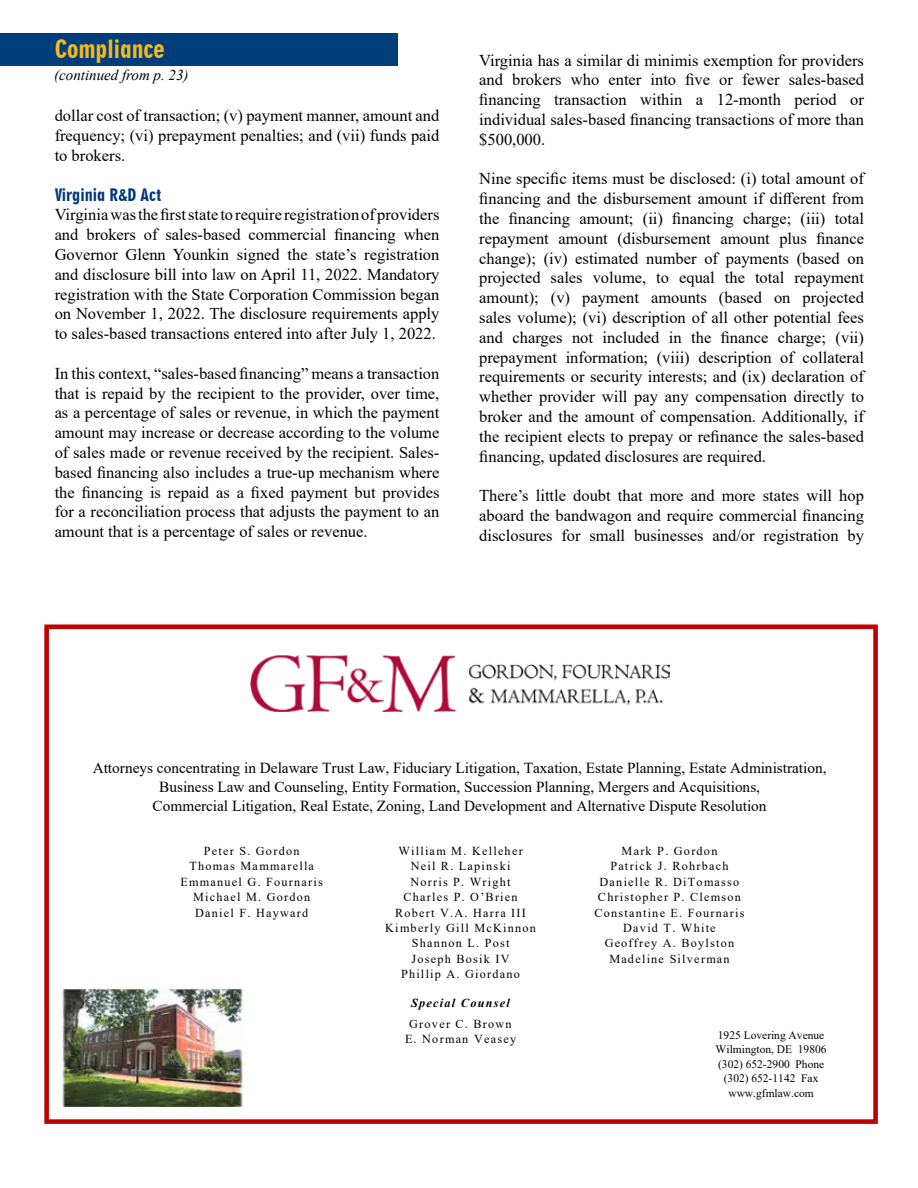
<style>
.page{position:relative;width:918px;height:1188px;background:#fff}
.page>*{position:absolute;margin:0;border:0;box-sizing:border-box;transform-origin:0 0}
.t1{font:24px "Geometric 706 BT Black Condensed B";color:#f2b920}
.t2{font:16.5px/19.8px "Times New Roman";color:#000;text-align:justify}
.t3{font:16.5px "Geometric 706 BT Black Condensed B";color:#003878}
.t4{font:15.3px/19.4px "Times New Roman";color:#000;text-align:center}
.t5{font:italic 15px "Times New Roman";color:#000}
.t6{font:12.15px/15.5px "Times New Roman";letter-spacing:.1em;color:#000;text-align:center}
.t7{font:italic 700 12.15px "Times New Roman";letter-spacing:.105em;color:#000}
.t8{font:11.55px/14.5px "Times New Roman";letter-spacing:.005em;color:#000;text-align:center}
</style>
<div class="page">
<div style="left:44px;top:625px;width:834px;height:499px;border:5px solid #c00000"></div>
<img style="left:250px;top:655px;width:419px;height:56px">
<img style="left:62px;top:989px;width:182px;height:118px">
<div style="left:0;top:33px;width:398px;height:32px;background:#003d7b"></div>
<h1 class="t1" style="left:55px;top:35px;width:111px">Compliance</h1>
<p class="t5" style="left:54px;top:64px;width:136px">(continued from p. 23)</p>
<p class="t2" style="left:55px;top:105px;width:386px">dollar cost of transaction; (v) payment manner, amount and frequency; (vi) prepayment penalties; and (vii) funds paid to brokers.</p>
<p class="t3" style="left:55px;top:185px;width:108px">Virginia R&amp;D Act</p>
<p class="t2" style="left:55px;top:204px;width:386px">Virginia was the first state to require registration of providers and brokers of sales-based commercial financing when Governor Glenn Younkin signed the state’s registration and disclosure bill into law on April 11, 2022. Mandatory registration with the State Corporation Commission began on November 1, 2022. The disclosure requirements apply to sales-based transactions entered into after July 1, 2022.</p>
<p class="t2" style="left:55px;top:363px;width:386px">In this context, “sales-based financing” means a transaction that is repaid by the recipient to the provider, over time, as a percentage of sales or revenue, in which the payment amount may increase or decrease according to the volume of sales made or revenue received by the recipient. Sales&shy;based financing also includes a true-up mechanism where the financing is repaid as a fixed payment but provides for a reconciliation process that adjusts the payment to an amount that is a percentage of sales or revenue.</p>
<p class="t2" style="left:479px;top:50px;width:386px">Virginia has a similar di minimis exemption for providers and brokers who enter into five or fewer sales-based financing transaction within a 12-month period or individual sales-based financing transactions of more than $500,000.</p>
<p class="t2" style="left:479px;top:168px;width:386px">Nine specific items must be disclosed: (i) total amount of financing and the disbursement amount if different from the financing amount; (ii) financing charge; (iii) total repayment amount (disbursement amount plus finance change); (iv) estimated number of payments (based on projected sales volume, to equal the total repayment amount); (v) payment amounts (based on projected sales volume); (vi) description of all other potential fees and charges not included in the finance charge; (vii) prepayment information; (viii) description of collateral requirements or security interests; and (ix) declaration of whether provider will pay any compensation directly to broker and the amount of compensation. Additionally, if the recipient elects to prepay or refinance the sales-based financing, updated disclosures are required.</p>
<p class="t2" style="left:479px;top:485px;width:386px">There’s little doubt that more and more states will hop aboard the bandwagon and require commercial financing disclosures for small businesses and/or registration by</p>
<p class="t4" style="left:93px;top:758px;width:735px">Attorneys concentrating in Delaware Trust Law, Fiduciary Litigation, Taxation, Estate Planning, Estate Administration,<br>Business Law and Counseling, Entity Formation, Succession Planning, Mergers and Acquisitions,<br>Commercial Litigation, Real Estate, Zoning, Land Development and Alternative Dispute Resolution</p>
<p class="t6" style="left:180px;top:843px;width:144px">Peter S. Gordon<br>Thomas Mammarella<br>Emmanuel G. Fournaris<br>Michael M. Gordon<br>Daniel F. Hayward</p>
<p class="t6" style="left:385px;top:843px;width:152px">William M. Kelleher<br>Neil R. Lapinski<br>Norris P. Wright<br>Charles P. O’Brien<br>Robert V.A. Harra III<br>Kimberly Gill McKinnon<br>Shannon L. Post<br>Joseph Bosik IV<br>Phillip A. Giordano</p>
<p class="t7" style="left:411px;top:994px;width:100px">Special Counsel</p>
<p class="t6" style="left:405px;top:1016px;width:113px;line-height:14.9px">Grover C. Brown<br>E. Norman Veasey</p>
<p class="t6" style="left:594px;top:843px;width:152px">Mark P. Gordon<br>Patrick J. Rohrbach<br>Danielle R. DiTomasso<br>Christopher P. Clemson<br>Constantine E. Fournaris<br>David T. White<br>Geoffrey A. Boylston<br>Madeline Silverman</p>
<p class="t8" style="left:716px;top:1027px;width:112px">1925 Lovering Avenue<br>Wilmington, DE 19806 (302) 652-2900 Phone (302) 652-1142 Fax www.gfmlaw.com</p>
</div>
